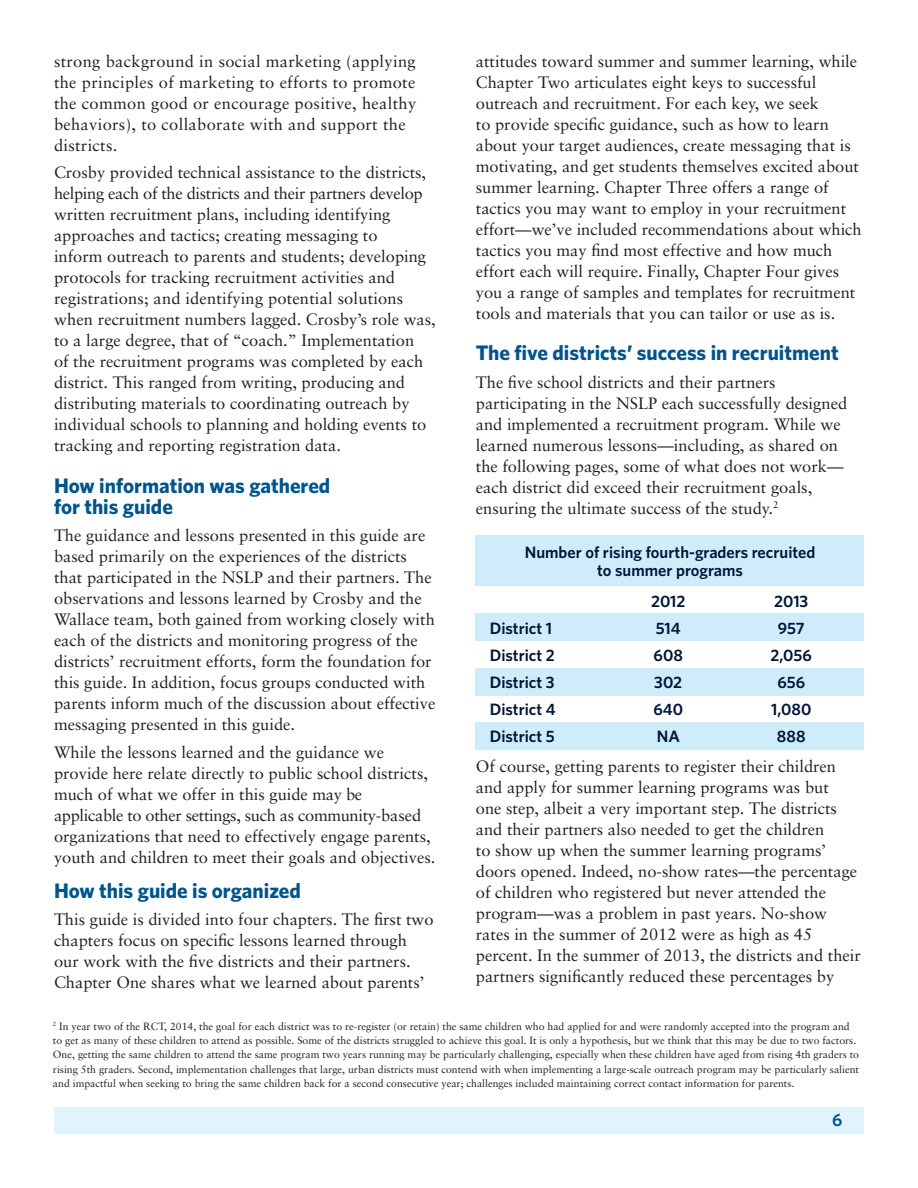
<style>
.page{position:relative;width:918px;height:1188px;background:#fff}
.page>*{position:absolute;margin:0;border:0;box-sizing:border-box;transform-origin:0 0}
.t1{font:700 21px/21px "Whitney";color:#00548b}
.t2{font:600 18px "Whitney";color:#00548b}
.C2{font:16.5px/21px "Sabon";color:#231f20}
.C2-2{font:16.5px/21px "Sabon";letter-spacing:.02em;color:#231f20}
.t3{font:600 16.5px/18px "Whitney";color:#001537;text-align:center}
.t4{font:10.5px/14.2px "Sabon";color:#231f20}
</style>
<div class="page">
<div style="left:54px;top:1107px;width:810px;height:27px;background:#e1f3fc"></div>
<div style="left:476px;top:535px;width:388px;height:51px;background:#cfecfa"></div>
<div style="left:476px;top:614px;width:388px;height:27px;background:#cfecfa"></div>
<div style="left:476px;top:668px;width:388px;height:28px;background:#cfecfa"></div>
<div style="left:476px;top:722px;width:388px;height:28px;background:#cfecfa"></div>
<p class="C2-2" style="left:54px;top:50px;width:364px">strong background in social marketing (applying the principles of marketing to efforts to promote the common good or encourage positive, healthy behaviors), to collaborate with and support the districts.</p>
<p class="C2" style="left:54px;top:162px;width:383px">Crosby provided technical assistance to the districts, helping each of the districts and their partners develop written recruitment plans, including identifying approaches and tactics; creating messaging to<br>inform outreach to parents and students; developing protocols for tracking recruitment activities and registrations; and identifying potential solutions when recruitment numbers lagged. Crosby’s role was, to a large degree, that of “coach.” Implementation<br>of the recruitment programs was completed by each district. This ranged from writing, producing and distributing materials to coordinating outreach by individual schools to planning and holding events to tracking and reporting registration data.</p>
<h1 class="t1" style="left:54px;top:474px;width:278px">How information was gathered for this guide</h1>
<p class="C2" style="left:54px;top:525px;width:383px">The guidance and lessons presented in this guide are based primarily on the experiences of the districts that participated in the NSLP and their partners. The observations and lessons learned by Crosby and the Wallace team, both gained from working closely with each of the districts and monitoring progress of the districts’ recruitment efforts, form the foundation for this guide. In addition, focus groups conducted with parents inform much of the discussion about effective messaging presented in this guide.</p>
<p class="C2" style="left:54px;top:742px;width:383px">While the lessons learned and the guidance we provide here relate directly to public school districts, much of what we offer in this guide may be applicable to other settings, such as community-based organizations that need to effectively engage parents, youth and children to meet their goals and objectives.</p>
<h1 class="t1" style="left:54px;top:879px;width:248px">How this guide is organized</h1>
<p class="C2" style="left:54px;top:909px;width:381px">This guide is divided into four chapters. The first two chapters focus on specific lessons learned through our work with the five districts and their partners.<br>Chapter One shares what we learned about parents’</p>
<p class="C2" style="left:476px;top:50px;width:387px">attitudes toward summer and summer learning, while Chapter Two articulates eight keys to successful outreach and recruitment. For each key, we seek<br>to provide specific guidance, such as how to learn about your target audiences, create messaging that is motivating, and get students themselves excited about summer learning. Chapter Three offers a range of tactics you may want to employ in your recruitment effort—we’ve included recommendations about which tactics you may find most effective and how much effort each will require. Finally, Chapter Four gives you a range of samples and templates for recruitment tools and materials that you can tailor or use as is.</p>
<h1 class="t1" style="left:476px;top:342px;width:364px">The five districts’ success in recruitment</h1>
<p class="C2" style="left:476px;top:371px;width:373px">The five school districts and their partners participating in the NSLP each successfully designed and implemented a recruitment program. While we learned numerous lessons—including, as shared on the following pages, some of what does not work— each district did exceed their recruitment goals, ensuring the ultimate success of the study.<sup>2</sup></p>
<p class="t3" style="left:525px;top:543px;width:292px">Number of rising fourth-graders recruited to summer programs</p>
<p class="t3" style="left:651px;top:591px;width:36px">2012</p>
<p class="t3" style="left:774px;top:591px;width:36px">2013</p>
<p class="t3" style="left:490px;top:618px;width:64px">District 1</p>
<p class="t3" style="left:656px;top:618px;width:27px">514</p>
<p class="t3" style="left:778px;top:618px;width:28px">957</p>
<p class="t3" style="left:490px;top:645px;width:67px">District 2</p>
<p class="t3" style="left:654px;top:645px;width:31px">608</p>
<p class="t3" style="left:771px;top:645px;width:43px">2,056</p>
<p class="t3" style="left:490px;top:672px;width:66px">District 3</p>
<p class="t3" style="left:654px;top:672px;width:29px">302</p>
<p class="t3" style="left:777px;top:672px;width:29px">656</p>
<p class="t3" style="left:490px;top:699px;width:67px">District 4</p>
<p class="t3" style="left:653px;top:699px;width:31px">640</p>
<p class="t3" style="left:771px;top:699px;width:42px">1,080</p>
<p class="t3" style="left:490px;top:726px;width:67px">District 5</p>
<p class="t3" style="left:657px;top:726px;width:25px">NA</p>
<p class="t3" style="left:777px;top:726px;width:30px">888</p>
<p class="C2" style="left:476px;top:756px;width:387px">Of course, getting parents to register their children and apply for summer learning programs was but<br>one step, albeit a very important step. The districts and their partners also needed to get the children<br>to show up when the summer learning programs’ doors opened. Indeed, no-show rates—the percentage of children who registered but never attended the program—was a problem in past years. No-show rates in the summer of 2012 were as high as 45 percent. In the summer of 2013, the districts and their partners significantly reduced these percentages by</p>
<p class="t4" style="left:53px;top:1019px;width:808px"><sup>2</sup> In year two of the RCT, 2014, the goal for each district was to re-register (or retain) the same children who had applied for and were randomly accepted into the program and to get as many of these children to attend as possible. Some of the districts struggled to achieve this goal. It is only a hypothesis, but we think that this may be due to two factors.<br>One, getting the same children to attend the same program two years running may be particularly challenging, especially when these children have aged from rising 4th graders to rising 5th graders. Second, implementation challenges that large, urban districts must contend with when implementing a large-scale outreach program may be particularly salient and impactful when seeking to bring the same children back for a second consecutive year; challenges included maintaining correct contact information for parents.</p>
<p class="t2" style="left:832px;top:1108px;width:12px">6</p>
</div>
